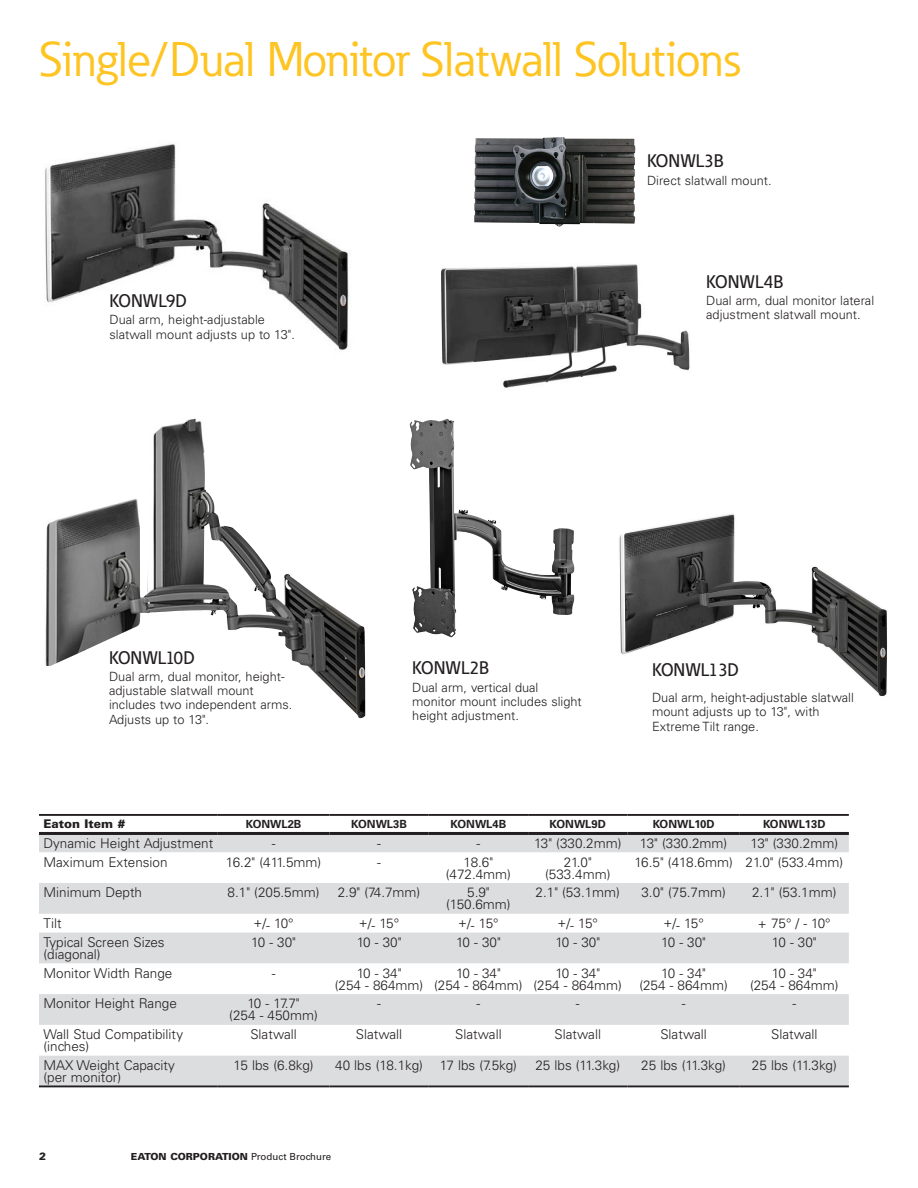
<style>
.page{position:relative;width:918px;height:1188px;background:#fff}
.page>*{position:absolute;margin:0;border:0;box-sizing:border-box;transform-origin:0 0}
._01_Headline___ADJ_S{font:48px "Eaton";letter-spacing:-.01em;color:#fec422}
._01_Overview__12_pt{font:500 18px "Eaton";color:#231f20}
._03_Table_Body__8_pt{font:300 13.5px/12px "Univers LT Std";color:#231f20;text-align:center}
._01_Overview__12_pt-2{font:300 12.75px/14.2px "Univers LT Std";color:#231f20}
._03_Table_Body__8_pt-2{font:900 12px "Univers LT Std";color:#231f20}
._03_Table_Body__8_pt-3{font:700 11.25px "Univers LT Std";color:#231f20}
._00_Folio_Flush_Left{font:900 10.5px "Univers LT Std";color:#231f20}
._00_Footer_Flush_Lef{font:900 9.75px "Univers LT Std";color:#231f20}
.s1{font-weight:400}
</style>
<div class="page">
<img style="left:619px;top:514px;width:268px;height:182px">
<img style="left:45px;top:143px;width:304px;height:207px">
<img style="left:409px;top:418px;width:143px;height:219px">
<svg style="left:39px;top:835px;width:810px;height:250px;fill:#dcdddf"></svg>
<hr style="left:39px;top:814px;width:179px;height:2px;background:#231f20">
<hr style="left:218px;top:814px;width:111px;height:2px;background:#231f20">
<hr style="left:329px;top:814px;width:100px;height:2px;background:#231f20">
<hr style="left:429px;top:814px;width:99px;height:2px;background:#231f20">
<hr style="left:528px;top:814px;width:99px;height:2px;background:#231f20">
<hr style="left:627px;top:814px;width:113px;height:2px;background:#231f20">
<hr style="left:740px;top:814px;width:109px;height:2px;background:#231f20">
<hr style="left:39px;top:832px;width:179px;height:3px;background:#231f20">
<hr style="left:528px;top:832px;width:99px;height:3px;background:#231f20">
<hr style="left:329px;top:832px;width:100px;height:3px;background:#231f20">
<hr style="left:627px;top:832px;width:113px;height:3px;background:#231f20">
<hr style="left:218px;top:832px;width:111px;height:3px;background:#231f20">
<hr style="left:429px;top:832px;width:99px;height:3px;background:#231f20">
<hr style="left:740px;top:832px;width:109px;height:3px;background:#231f20">
<hr style="left:39px;top:1085px;width:179px;height:2px;background:#231f20">
<hr style="left:218px;top:1085px;width:111px;height:2px;background:#231f20">
<hr style="left:329px;top:1085px;width:100px;height:2px;background:#231f20">
<hr style="left:429px;top:1085px;width:99px;height:2px;background:#231f20">
<hr style="left:528px;top:1085px;width:99px;height:2px;background:#231f20">
<hr style="left:627px;top:1085px;width:113px;height:2px;background:#231f20">
<hr style="left:740px;top:1085px;width:109px;height:2px;background:#231f20">
<img style="left:474px;top:137px;width:161px;height:90px">
<img style="left:441px;top:264px;width:249px;height:124px">
<img style="left:45px;top:418px;width:320px;height:300px">
<p class="_01_Headline___ADJ_S" style="left:39px;top:29px;width:703px">Single/Dual Monitor Slatwall Solutions</p>
<p class="_01_Overview__12_pt" style="left:110px;top:290px;width:79px">KONWL9D</p>
<p class="_01_Overview__12_pt-2" style="left:110px;top:313px;width:187px">Dual arm, height-adjustable slatwall mount adjusts up to 13".</p>
<p class="_01_Overview__12_pt" style="left:647px;top:150px;width:78px">KONWL3B</p>
<p class="_01_Overview__12_pt-2" style="left:647px;top:173px;width:126px">Direct slatwall mount.</p>
<p class="_01_Overview__12_pt" style="left:706px;top:271px;width:78px">KONWL4B</p>
<p class="_01_Overview__12_pt-2" style="left:706px;top:294px;width:169px">Dual arm, dual monitor lateral adjustment slatwall mount.</p>
<p class="_01_Overview__12_pt" style="left:109px;top:646px;width:87px">KONWL10D</p>
<p class="_01_Overview__12_pt-2" style="left:109px;top:669px;width:185px">Dual arm, dual monitor, height&shy;adjustable slatwall mount includes two independent arms.<br>Adjusts up to 13".</p>
<p class="_01_Overview__12_pt" style="left:412px;top:657px;width:78px">KONWL2B</p>
<p class="_01_Overview__12_pt-2" style="left:412px;top:680px;width:171px">Dual arm, vertical dual monitor mount includes slight height adjustment.</p>
<p class="_01_Overview__12_pt" style="left:652px;top:658px;width:88px">KONWL13D</p>
<p class="_01_Overview__12_pt-2" style="left:652px;top:690px;width:203px">Dual arm, height-adjustable slatwall mount adjusts up to 13", with<br>Extreme Tilt range.</p>
<p class="_03_Table_Body__8_pt-2" style="left:44px;top:816px;width:84px">Eaton Item #</p>
<p class="_03_Table_Body__8_pt-3" style="left:246px;top:817px;width:57px">KONWL2B</p>
<p class="_03_Table_Body__8_pt-3" style="left:351px;top:817px;width:57px">KONWL3B</p>
<p class="_03_Table_Body__8_pt-3" style="left:451px;top:817px;width:57px">KONWL4B</p>
<p class="_03_Table_Body__8_pt-3" style="left:550px;top:817px;width:58px">KONWL9D</p>
<p class="_03_Table_Body__8_pt-3" style="left:653px;top:817px;width:63px">KONWL10D</p>
<p class="_03_Table_Body__8_pt-3" style="left:763px;top:817px;width:64px">KONWL13D</p>
<p class="_03_Table_Body__8_pt" style="left:44px;top:837px;width:171px">Dynamic Height Adjustment</p>
<p class="_03_Table_Body__8_pt" style="left:272px;top:837px;width:5px">-</p>
<p class="_03_Table_Body__8_pt" style="left:377px;top:837px;width:5px">-</p>
<p class="_03_Table_Body__8_pt" style="left:477px;top:837px;width:5px">-</p>
<p class="_03_Table_Body__8_pt" style="left:534px;top:837px;width:89px">13" (330.2mm)</p>
<p class="_03_Table_Body__8_pt" style="left:640px;top:837px;width:89px">13" (330.2mm)</p>
<p class="_03_Table_Body__8_pt" style="left:751px;top:837px;width:89px">13" (330.2mm)</p>
<p class="_03_Table_Body__8_pt" style="left:44px;top:856px;width:126px">Maximum Extension</p>
<p class="_03_Table_Body__8_pt" style="left:226px;top:856px;width:97px">16.2" (411.5mm)</p>
<p class="_03_Table_Body__8_pt" style="left:377px;top:856px;width:5px">-</p>
<p class="_03_Table_Body__8_pt" style="left:446px;top:856px;width:67px">18.6" (472.4mm)</p>
<p class="_03_Table_Body__8_pt" style="left:545px;top:856px;width:67px">21.0" (533.4mm)</p>
<p class="_03_Table_Body__8_pt" style="left:634px;top:856px;width:100px">16.5" (418.6mm)</p>
<p class="_03_Table_Body__8_pt" style="left:746px;top:856px;width:99px">21.0" (533.4mm)</p>
<p class="_03_Table_Body__8_pt" style="left:44px;top:887px;width:100px">Minimum Depth</p>
<p class="_03_Table_Body__8_pt" style="left:228px;top:887px;width:93px">8.1" (205.5mm)</p>
<p class="_03_Table_Body__8_pt" style="left:338px;top:887px;width:84px">2.9" (74.7mm)</p>
<p class="_03_Table_Body__8_pt" style="left:446px;top:887px;width:66px">5.9" (150.6mm)</p>
<p class="_03_Table_Body__8_pt" style="left:536px;top:887px;width:86px">2.1" (53.1mm)</p>
<p class="_03_Table_Body__8_pt" style="left:641px;top:887px;width:86px">3.0" (75.7mm)</p>
<p class="_03_Table_Body__8_pt" style="left:752px;top:887px;width:86px">2.1" (53.1mm)</p>
<p class="_03_Table_Body__8_pt" style="left:44px;top:917px;width:19px">Tilt</p>
<p class="_03_Table_Body__8_pt" style="left:254px;top:917px;width:41px">+/- 10°</p>
<p class="_03_Table_Body__8_pt" style="left:359px;top:917px;width:42px">+/- 15°</p>
<p class="_03_Table_Body__8_pt" style="left:458px;top:917px;width:42px">+/- 15°</p>
<p class="_03_Table_Body__8_pt" style="left:558px;top:917px;width:42px">+/- 15°</p>
<p class="_03_Table_Body__8_pt" style="left:663px;top:917px;width:42px">+/- 15°</p>
<p class="_03_Table_Body__8_pt" style="left:758px;top:917px;width:74px">+ 75° / - 10°</p>
<p class="_03_Table_Body__8_pt" style="left:44px;top:936px;width:123px">Typical Screen Sizes</p>
<p class="_03_Table_Body__8_pt" style="left:44px;top:948px;width:59px">(diagonal)</p>
<p class="_03_Table_Body__8_pt" style="left:251px;top:936px;width:46px">10 - 30"</p>
<p class="_03_Table_Body__8_pt" style="left:357px;top:936px;width:46px">10 - 30"</p>
<p class="_03_Table_Body__8_pt" style="left:456px;top:936px;width:46px">10 - 30"</p>
<p class="_03_Table_Body__8_pt" style="left:555px;top:936px;width:46px">10 - 30"</p>
<p class="_03_Table_Body__8_pt" style="left:661px;top:936px;width:46px">10 - 30"</p>
<p class="_03_Table_Body__8_pt" style="left:772px;top:936px;width:46px">10 - 30"</p>
<p class="_03_Table_Body__8_pt" style="left:44px;top:967px;width:130px">Monitor Width Range</p>
<p class="_03_Table_Body__8_pt" style="left:272px;top:967px;width:5px">-</p>
<p class="_03_Table_Body__8_pt" style="left:357px;top:967px;width:46px">10 - 34"</p>
<p class="_03_Table_Body__8_pt" style="left:335px;top:979px;width:90px">(254 - 864mm)</p>
<p class="_03_Table_Body__8_pt" style="left:456px;top:967px;width:46px">10 - 34"</p>
<p class="_03_Table_Body__8_pt" style="left:434px;top:979px;width:90px">(254 - 864mm)</p>
<p class="_03_Table_Body__8_pt" style="left:555px;top:967px;width:46px">10 - 34"</p>
<p class="_03_Table_Body__8_pt" style="left:534px;top:979px;width:90px">(254 - 864mm)</p>
<p class="_03_Table_Body__8_pt" style="left:661px;top:967px;width:46px">10 - 34"</p>
<p class="_03_Table_Body__8_pt" style="left:639px;top:979px;width:90px">(254 - 864mm)</p>
<p class="_03_Table_Body__8_pt" style="left:772px;top:967px;width:46px">10 - 34"</p>
<p class="_03_Table_Body__8_pt" style="left:750px;top:979px;width:90px">(254 - 864mm)</p>
<p class="_03_Table_Body__8_pt" style="left:44px;top:998px;width:135px">Monitor Height Range</p>
<p class="_03_Table_Body__8_pt" style="left:247px;top:998px;width:54px">10 - 17.7"</p>
<p class="_03_Table_Body__8_pt" style="left:229px;top:1010px;width:90px">(254 - 450mm)</p>
<p class="_03_Table_Body__8_pt" style="left:377px;top:998px;width:5px">-</p>
<p class="_03_Table_Body__8_pt" style="left:477px;top:998px;width:5px">-</p>
<p class="_03_Table_Body__8_pt" style="left:576px;top:998px;width:5px">-</p>
<p class="_03_Table_Body__8_pt" style="left:682px;top:998px;width:5px">-</p>
<p class="_03_Table_Body__8_pt" style="left:792px;top:998px;width:5px">-</p>
<p class="_03_Table_Body__8_pt" style="left:44px;top:1028px;width:141px;text-align:left">Wall Stud Compatibility (inches)</p>
<p class="_03_Table_Body__8_pt" style="left:250px;top:1028px;width:48px">Slatwall</p>
<p class="_03_Table_Body__8_pt" style="left:356px;top:1028px;width:48px">Slatwall</p>
<p class="_03_Table_Body__8_pt" style="left:455px;top:1028px;width:48px">Slatwall</p>
<p class="_03_Table_Body__8_pt" style="left:555px;top:1028px;width:48px">Slatwall</p>
<p class="_03_Table_Body__8_pt" style="left:660px;top:1028px;width:48px">Slatwall</p>
<p class="_03_Table_Body__8_pt" style="left:771px;top:1028px;width:48px">Slatwall</p>
<p class="_03_Table_Body__8_pt" style="left:44px;top:1059px;width:133px">MAX Weight Capacity</p>
<p class="_03_Table_Body__8_pt" style="left:44px;top:1071px;width:79px">(per monitor)</p>
<p class="_03_Table_Body__8_pt" style="left:234px;top:1059px;width:82px">15 lbs (6.8kg)</p>
<p class="_03_Table_Body__8_pt" style="left:335px;top:1059px;width:89px">40 lbs (18.1kg)</p>
<p class="_03_Table_Body__8_pt" style="left:440px;top:1059px;width:79px">17 lbs (7.5kg)</p>
<p class="_03_Table_Body__8_pt" style="left:535px;top:1059px;width:86px">25 lbs (11.3kg)</p>
<p class="_03_Table_Body__8_pt" style="left:641px;top:1059px;width:86px">25 lbs (11.3kg)</p>
<p class="_03_Table_Body__8_pt" style="left:752px;top:1059px;width:86px">25 lbs (11.3kg)</p>
<p class="_00_Folio_Flush_Left" style="left:39px;top:1150px;width:9px">2</p>
<p class="_00_Footer_Flush_Lef" style="left:131px;top:1151px;width:202px">EATON CORPORATION <span class="s1">Product Brochure</span></p>
</div>
